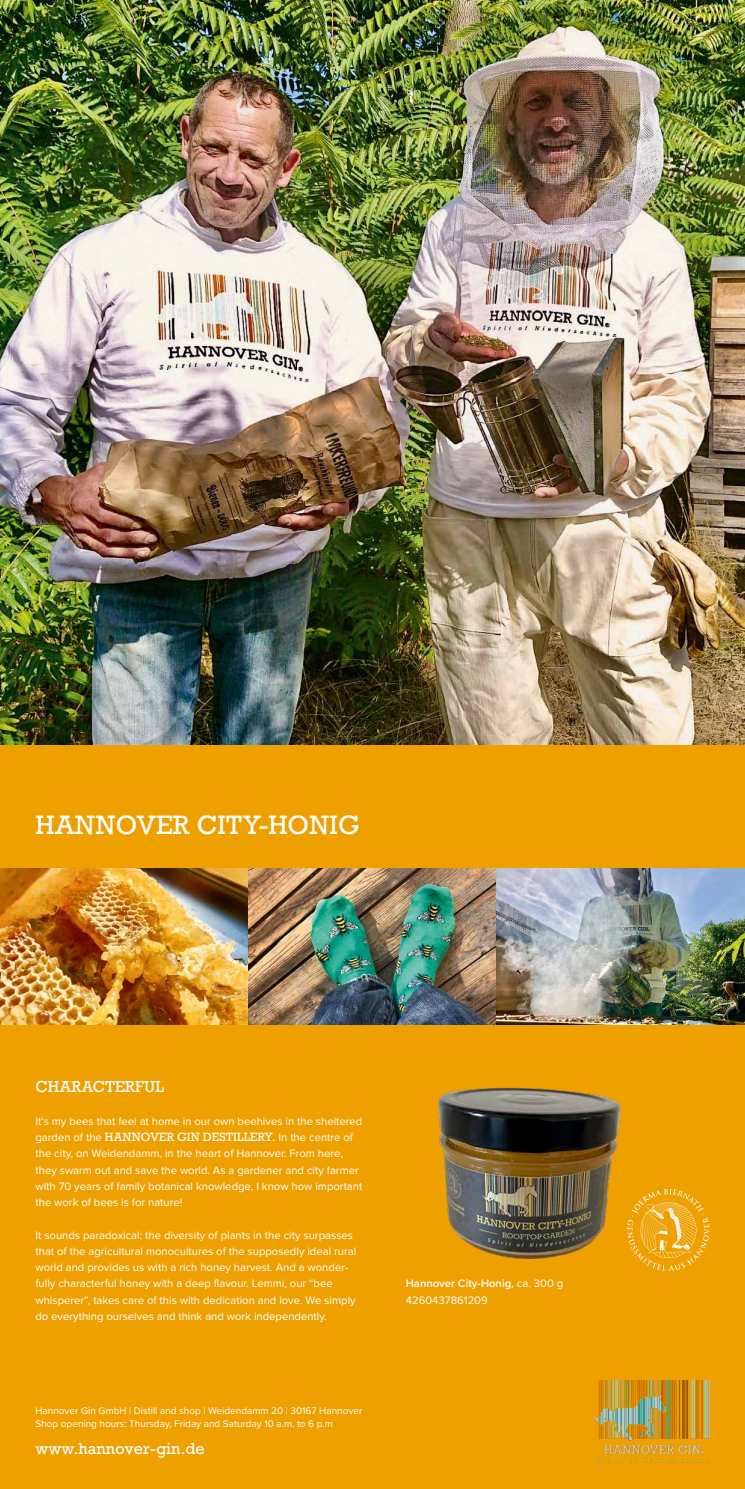
<style>
.page{position:relative;width:745px;height:1489px;background:#fff}
.page>*{position:absolute;margin:0;border:0;box-sizing:border-box;transform-origin:0 0}
.t1{font:25px "Rockwell";color:#fff}
.t2{font:15px "Rockwell";color:#fff}
.t3{font:11.25px/16.2px "Proxima Nova";color:#fff}
.t4{font:10px/13.8px "Proxima Nova";color:#fff}
.s1{font-family:"Rockwell"}
.s2{font-weight:600}
</style>
<div class="page">
<div style="left:0;top:0;width:744px;height:1488px;background:#eda000"></div>
<img style="left:0;top:0;width:744px;height:744px">
<img style="left:0;top:868px;width:248px;height:156px">
<img style="left:248px;top:868px;width:248px;height:156px">
<img style="left:496px;top:868px;width:248px;height:156px">
<img style="left:438px;top:1087px;width:183px;height:172px">
<svg style="left:627px;top:1189px;width:82px;height:81px"></svg>
<img style="left:593px;top:1380px;width:116px;height:82px">
<h1 class="t1" style="left:35px;top:809px;width:325px">HANNOVER CITY-HONIG</h1>
<h2 class="t2" style="left:35px;top:1077px;width:130px">CHARACTERFUL</h2>
<p class="t3" style="left:35px;top:1112px;width:328px">It‘s my bees that feel at home in our own beehives in the sheltered garden of the <span class="s1">HANNOVER GIN DESTILLERY.</span> In the centre of the city, on Weidendamm, in the heart of Hannover. From here, they swarm out and save the world. As a gardener and city farmer with 70 years of family botanical knowledge, I know how important the work of bees is for nature!</p>
<p class="t3" style="left:35px;top:1226px;width:322px">It sounds paradoxical: the diversity of plants in the city surpasses that of the agricultural monocultures of the supposedly ideal rural world and provides us with a rich honey harvest. And a wonder&shy;fully characterful honey with a deep flavour. Lemmi, our “bee whisperer”, takes care of this with dedication and love. We simply do everything ourselves and think and work independently.</p>
<p class="t4" style="left:35px;top:1402px;width:328px">Hannover Gin GmbH | Distill and shop | Weidendamm 20 | 30167 Hannover<br>Shop opening hours: Thursday, Friday and Saturday 10 a.m. to 6 p.m</p>
<h2 class="t2" style="left:35px;top:1438px;width:171px">www.hannover-gin.de</h2>
<p class="t3" style="left:405px;top:1274px;width:159px"><span class="s2">Hannover City-Honig,</span> ca. 300 g<br>4260437861209</p>
</div>
